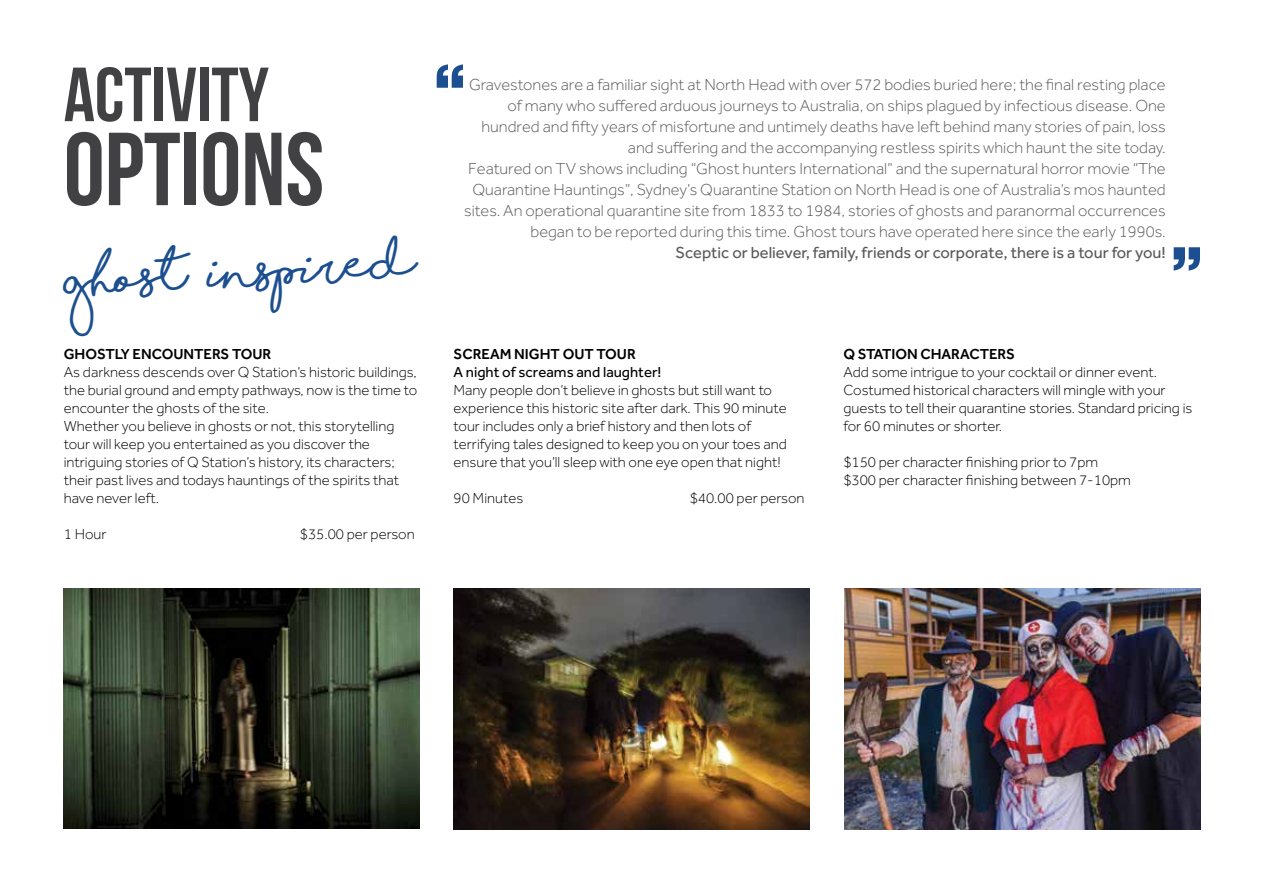
<style>
.page{position:relative;width:1263px;height:893px;background:#fff}
.page>*{position:absolute;margin:0;border:0;box-sizing:border-box;transform-origin:0 0}
.t1{font:103.5px "Bebas Neue";color:#414042}
.t2{font:76.5px "Bebas Neue";color:#414042}
.t3{font:900 61.5px "Helvetica Neue LT Std";color:#1c4f90}
.t4{font:700 45px "Shorelines Script";color:#1c4f90}
.t5{font:300 16.5px/21px "Effra";color:#58595b;text-align:right}
.t6{font:16.5px "Effra";color:#58595b}
.t7{font:300 15px/18px "Effra";color:#000}
.t8{font:500 15px "Effra";color:#000}
.t9{font:15px "Effra";color:#000}
</style>
<div class="page">
<svg style="left:1174px;top:247px;width:26px;height:24px"></svg>
<img style="left:844px;top:589px;width:356px;height:240px">
<img style="left:64px;top:589px;width:356px;height:240px">
<img style="left:454px;top:589px;width:355px;height:240px">
<h2 class="t2" style="left:64px;top:53px;width:207px">ACTIVITY</h2>
<h1 class="t1" style="left:64px;top:113px;width:262px">OPTIONS</h1>
<h3 class="t4" style="left:64px;top:262px;width:354px;rotate:-3deg">ghost inspired</h3>
<p class="t8" style="left:64px;top:345px;width:209px">GHOSTLY ENCOUNTERS TOUR</p>
<p class="t7" style="left:64px;top:363px;width:355px">As darkness descends over Q Station’s historic buildings, the burial ground and empty pathways, now is the time to encounter the ghosts of the site.<br>Whether you believe in ghosts or not, this storytelling tour will keep you entertained as you discover the intriguing stories of Q Station’s history, its characters; their past lives and todays hauntings of the spirits that have never left.</p>
<p class="t7" style="left:64px;top:525px;width:44px">1 Hour</p>
<p class="t7" style="left:300px;top:525px;width:116px">$35.00 per person</p>
<h3 class="t3" style="left:433px;top:50px;width:35px">‘‘</h3>
<p class="t5" style="left:464px;top:74px;width:703px">Gravestones are a familiar sight at North Head with over 572 bodies buried here; the final resting place of many who suffered arduous journeys to Australia, on ships plagued by infectious disease. One hundred and fifty years of misfortune and untimely deaths have left behind many stories of pain, loss and suffering and the accompanying restless spirits which haunt the site today.<br>Featured on TV shows including “Ghost hunters International” and the supernatural horror movie “The Quarantine Hauntings”, Sydney’s Quarantine Station on North Head is one of Australia’s mos haunted sites. An operational quarantine site from 1833 to 1984, stories of ghosts and paranormal occurrences began to be reported during this time. Ghost tours have operated here since the early 1990s.</p>
<p class="t6" style="left:675px;top:243px;width:492px">Sceptic or believer, family, friends or corporate, there is a tour for you!</p>
<p class="t8" style="left:454px;top:345px;width:184px">SCREAM NIGHT OUT TOUR</p>
<p class="t9" style="left:454px;top:363px;width:209px">A night of screams and laughter!</p>
<p class="t7" style="left:454px;top:381px;width:335px">Many people don’t believe in ghosts but still want to experience this historic site after dark. This 90 minute tour includes only a brief history and then lots of terrifying tales designed to keep you on your toes and ensure that you’ll sleep with one eye open that night!</p>
<p class="t7" style="left:454px;top:489px;width:71px">90 Minutes</p>
<p class="t7" style="left:690px;top:489px;width:116px">$40.00 per person</p>
<p class="t8" style="left:843px;top:345px;width:173px">Q STATION CHARACTERS</p>
<p class="t7" style="left:843px;top:363px;width:350px">Add some intrigue to your cocktail or dinner event.<br>Costumed historical characters will mingle with your guests to tell their quarantine stories. Standard pricing is for 60 minutes or shorter.</p>
<p class="t7" style="left:843px;top:453px;width:289px">$150 per character finishing prior to 7pm $300 per character finishing between 7-10pm</p>
</div>
